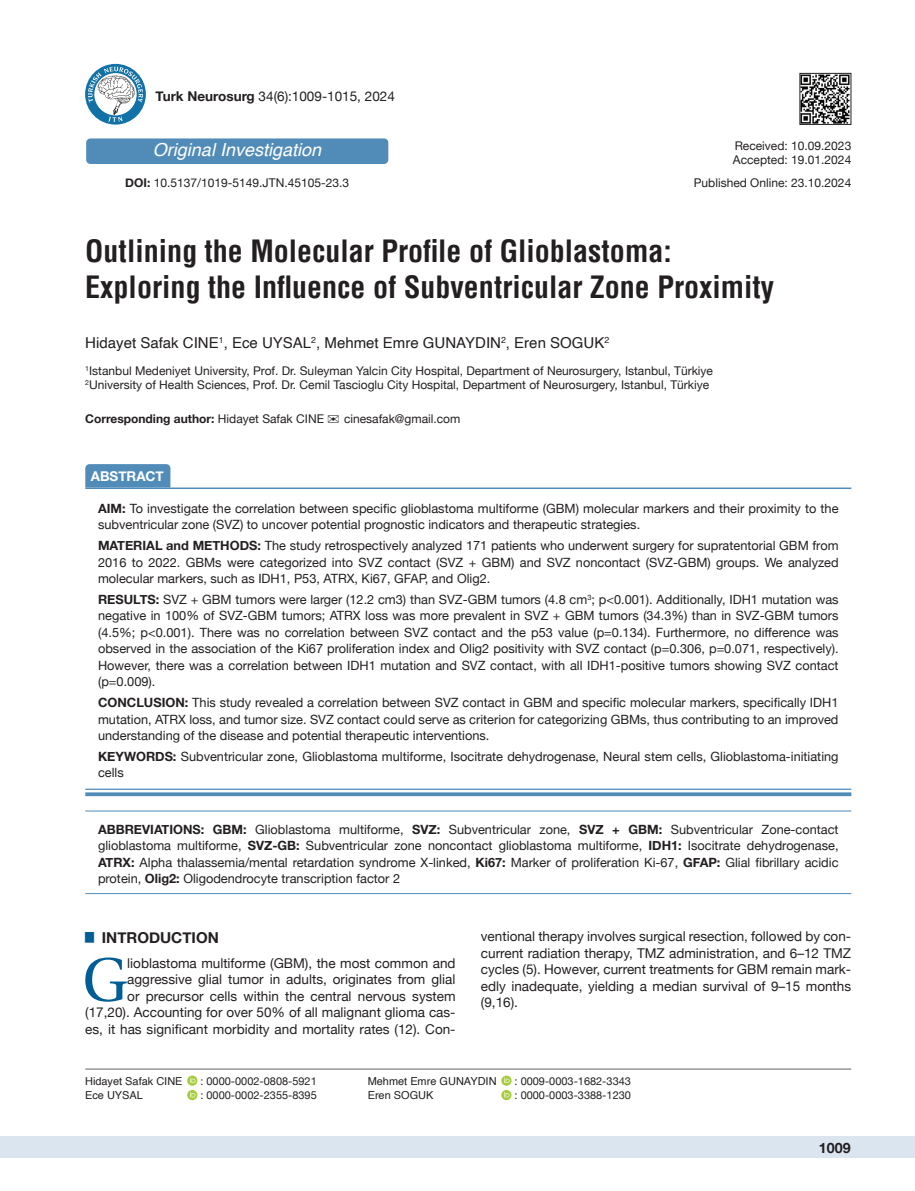
<style>
.page{position:relative;width:915px;height:1191px;background:#fff}
.page>*{position:absolute;margin:0;border:0;box-sizing:border-box;transform-origin:0 0}
.t1{font:61.2px "Utopia";color:#005d95}
.t2{font:700 condensed 30px/36px "Helvetica";color:#231f20}
.t3{font:italic 18px "Helvetica";color:#fff}
.t4{font:15px "Helvetica";color:#231f20}
.t5{font:700 15px "Helvetica Neue";color:#231f20}
.t6{font:700 14.25px "Helvetica Neue";color:#231f20}
.t7{font:13.5px/16.5px "Helvetica Neue";color:#231f20;text-align:justify}
.t8{font:700 13.5px "Helvetica Neue";color:#fff}
.t9{font:12.75px/16.5px "Helvetica Neue";color:#231f20;text-align:justify}
.t10{font:12px/14.4px "Helvetica Neue";color:#231f20}
.t11{font:10.95px "Helvetica Neue";color:#231f20}
.t12{font:10.95px "Helvetica";color:#231f20}
.s1{font-weight:700}
</style>
<div class="page">
<div style="left:0;top:1136px;width:914px;height:22px;background:#dbe5f0"></div>
<hr style="left:85px;top:1068px;width:765px;height:1px;background:#636366">
<div style="left:85px;top:464px;width:85px;height:23px;background:#518cb9"></div>
<hr style="left:85px;top:487px;width:766px;height:2px;background:#518cb9">
<hr style="left:85px;top:788px;width:766px;height:2px;background:#518cb9">
<svg style="left:85px;top:792px;width:766px;height:4px;background:#6197bf"></svg>
<hr style="left:85px;top:810px;width:766px;height:1px;background:#518cb9">
<hr style="left:85px;top:893px;width:766px;height:1px;background:#518cb9">
<img style="left:801px;top:75px;width:47px;height:48px">
<div style="left:799px;top:73px;width:51px;height:52px;border:1px solid #231f20"></div>
<svg style="left:187px;top:1075px;width:10px;height:10px"></svg>
<svg style="left:190px;top:1077px;width:5px;height:6px"></svg>
<svg style="left:187px;top:1090px;width:10px;height:10px"></svg>
<svg style="left:190px;top:1091px;width:5px;height:6px"></svg>
<svg style="left:501px;top:1075px;width:10px;height:10px"></svg>
<svg style="left:504px;top:1077px;width:5px;height:6px"></svg>
<svg style="left:501px;top:1090px;width:10px;height:10px"></svg>
<svg style="left:504px;top:1091px;width:5px;height:6px"></svg>
<svg style="left:85px;top:64px;width:61px;height:61px"></svg>
<svg style="left:88px;top:67px;width:55px;height:55px"></svg>
<div style="left:86px;top:138px;width:302px;height:26px;background:#518cb9;border-radius:4px"></div>
<p class="t7" style="left:156px;top:89px;width:241px"><span class="s1">Turk Neurosurg</span> 34(6):1009-1015, 2024</p>
<h3 class="t3" style="left:153px;top:136px;width:170px">Original Investigation</h3>
<p class="t10" style="left:125px;top:177px;width:225px"><span class="s1">DOI:</span> 10.5137/1019-5149.JTN.45105-23.3</p>
<p class="t10" style="left:732px;top:139px;width:120px">Received: 10.09.2023<br>Accepted: 19.01.2024</p>
<p class="t10" style="left:693px;top:176px;width:159px">Published Online: 23.10.2024</p>
<h2 class="t2" style="left:85px;top:233px;width:690px">Outlining the Molecular Profile of Glioblastoma:<br>Exploring the Influence of Subventricular Zone Proximity</h2>
<p class="t4" style="left:85px;top:331px;width:525px">Hidayet Safak CINE<sup>1</sup>, Ece UYSAL<sup>2</sup>, Mehmet Emre GUNAYDIN<sup>2</sup>, Eren SOGUK<sup>2</sup></p>
<p class="t10" style="left:85px;top:364px;width:629px"><sup>1</sup>Istanbul Medeniyet University, Prof. Dr. Suleyman Yalcin City Hospital, Department of Neurosurgery, Istanbul, Türkiye<br><sup>2</sup>University of Health Sciences, Prof. Dr. Cemil Tascioglu City Hospital, Department of Neurosurgery, Istanbul, Türkiye</p>
<p class="t10" style="left:85px;top:413px;width:377px"><span class="s1">Corresponding author:</span> Hidayet Safak CINE cinesafak@gmail.com</p>
<p class="t8" style="left:91px;top:465px;width:75px">ABSTRACT</p>
<p class="t9" style="left:98px;top:500px;width:741px"><span class="s1">AIM:</span> To investigate the correlation between specific glioblastoma multiforme (GBM) molecular markers and their proximity to the subventricular zone (SVZ) to uncover potential prognostic indicators and therapeutic strategies.</p>
<p class="t9" style="left:98px;top:538px;width:741px"><span class="s1">MATERIAL and METHODS:</span> The study retrospectively analyzed 171 patients who underwent surgery for supratentorial GBM from 2016 to 2022. GBMs were categorized into SVZ contact (SVZ + GBM) and SVZ noncontact (SVZ-GBM) groups. We analyzed molecular markers, such as IDH1, P53, ATRX, Ki67, GFAP, and Olig2.</p>
<p class="t9" style="left:98px;top:592px;width:741px"><span class="s1">RESULTS:</span> SVZ + GBM tumors were larger (12.2 cm3) than SVZ-GBM tumors (4.8 cm<sup>3</sup>; p&lt;0.001). Additionally, IDH1 mutation was negative in 100% of SVZ-GBM tumors; ATRX loss was more prevalent in SVZ + GBM tumors (34.3%) than in SVZ-GBM tumors (4.5%; p&lt;0.001). There was no correlation between SVZ contact and the p53 value (p=0.134). Furthermore, no difference was observed in the association of the Ki67 proliferation index and Olig2 positivity with SVZ contact (p=0.306, p=0.071, respectively).<br>However, there was a correlation between IDH1 mutation and SVZ contact, with all IDH1-positive tumors showing SVZ contact (p=0.009).</p>
<p class="t9" style="left:98px;top:695px;width:741px"><span class="s1">CONCLUSION:</span> This study revealed a correlation between SVZ contact in GBM and specific molecular markers, specifically IDH1 mutation, ATRX loss, and tumor size. SVZ contact could serve as criterion for categorizing GBMs, thus contributing to an improved understanding of the disease and potential therapeutic interventions.</p>
<p class="t9" style="left:98px;top:749px;width:741px"><span class="s1">KEYWORDS:</span> Subventricular zone, Glioblastoma multiforme, Isocitrate dehydrogenase, Neural stem cells, Glioblastoma-initiating cells</p>
<p class="t9" style="left:98px;top:821px;width:741px"><span class="s1">ABBREVIATIONS: GBM:</span> Glioblastoma multiforme, <span class="s1">SVZ:</span> Subventricular zone, <span class="s1">SVZ + GBM:</span> Subventricular Zone-contact glioblastoma multiforme, <span class="s1">SVZ-GB:</span> Subventricular zone noncontact glioblastoma multiforme, <span class="s1">IDH1:</span> Isocitrate dehydrogenase, <span class="s1">ATRX:</span> Alpha thalassemia/mental retardation syndrome X-linked, <span class="s1">Ki67:</span> Marker of proliferation Ki-67, <span class="s1">GFAP:</span> Glial fibrillary acidic protein, <span class="s1">Olig2:</span> Oligodendrocyte transcription factor 2</p>
<p class="t5" style="left:85px;top:925px;width:135px"><sup>█</sup> INTRODUCTION</p>
<h1 class="t1" style="left:82px;top:944px;width:46px">G</h1>
<p class="t7" style="left:85px;top:955px;width:371px;text-align:right">lioblastoma multiforme (GBM), the most common and aggressive glial tumor in adults, originates from glial<br>or precursor cells within the central nervous system (17,20). Accounting for over 50% of all malignant glioma cas&shy;es, it has significant morbidity and mortality rates (12). Con-</p>
<p class="t7" style="left:480px;top:928px;width:371px">ventional therapy involves surgical resection, followed by con&shy;current radiation therapy, TMZ administration, and 6–12 TMZ cycles (5). However, current treatments for GBM remain mark&shy;edly inadequate, yielding a median survival of 9–15 months (9,16).</p>
<p class="t12" style="left:85px;top:1072px;width:99px">Hidayet Safak CINE</p>
<p class="t11" style="left:200px;top:1073px;width:118px">: 0000-0002-0808-5921</p>
<p class="t12" style="left:85px;top:1087px;width:59px">Ece UYSAL</p>
<p class="t11" style="left:200px;top:1087px;width:118px">: 0000-0002-2355-8395</p>
<p class="t12" style="left:367px;top:1072px;width:130px">Mehmet Emre GUNAYDIN</p>
<p class="t11" style="left:514px;top:1073px;width:118px">: 0009-0003-1682-3343</p>
<p class="t12" style="left:367px;top:1087px;width:67px">Eren SOGUK</p>
<p class="t11" style="left:514px;top:1087px;width:118px">: 0000-0003-3388-1230</p>
<p class="t6" style="left:818px;top:1137px;width:33px">1009</p>
</div>
